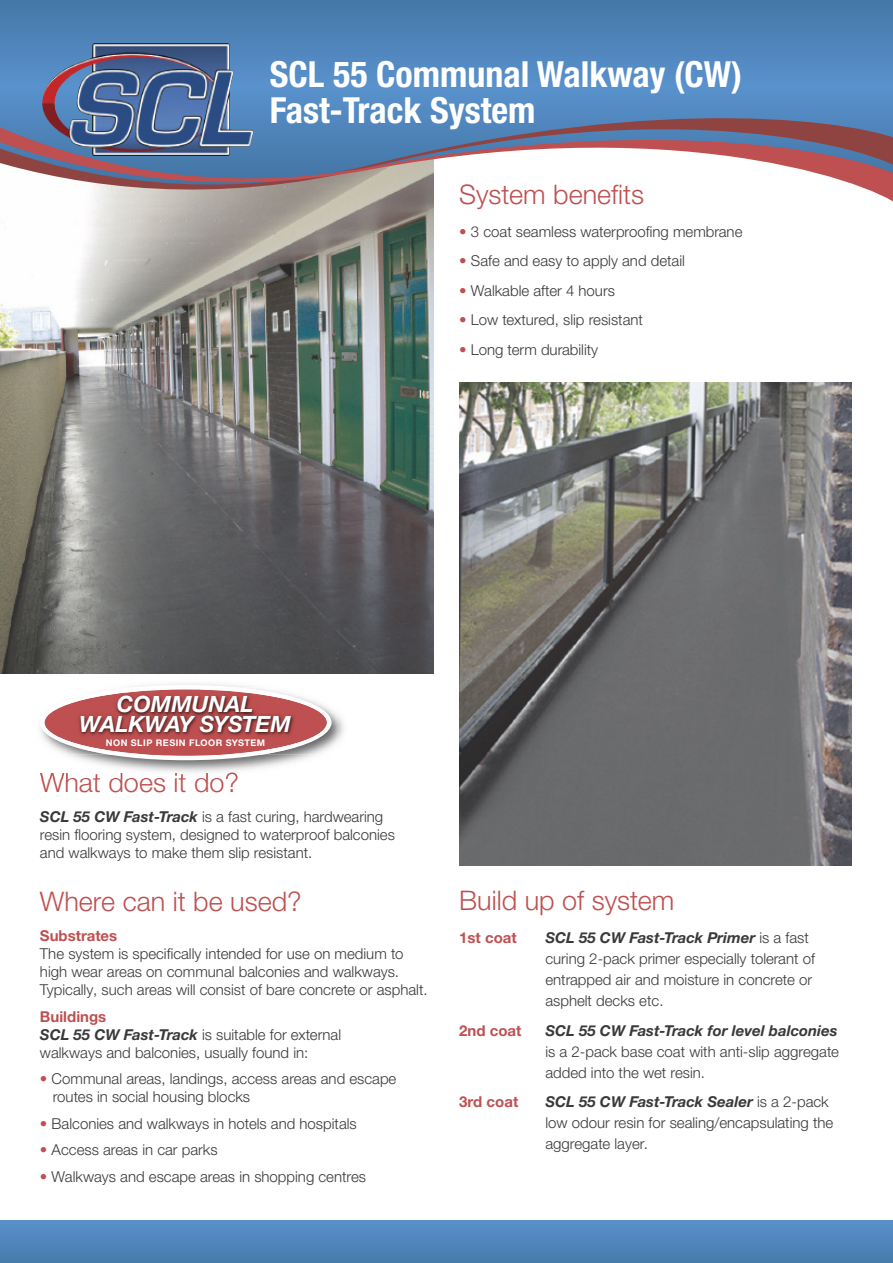
<style>
.page{position:relative;width:893px;height:1263px;background:#fff}
.page>*{position:absolute;margin:0;border:0;box-sizing:border-box;transform-origin:0 0}
.t1{font:700 condensed 36px/36px "Helvetica Neue LTW1 G";color:#fff}
.t2{font:300 27px "Helvetica Neue LTW1 G";color:#be5051}
.t3{font:italic 700 22.5px/19.5px "Helvetica Neue LTW1 G";color:#fff;text-align:center}
.t4{font:300 15px/18px "Helvetica Neue LTW1 G";color:#39383a}
.t5{font:italic 700 15px "Helvetica Neue LTW1 G";color:#39383a}
.t6{font:700 15px "Helvetica Neue LTW1 G";color:#be5051}
.t7{font:700 9.15px "Helvetica Neue LTW1 G";letter-spacing:.05em;color:#fff}
.s1{color:#be5051}
.s2{font-weight:700;font-style:italic}
.s3{font-weight:700;color:#be5051}
</style>
<div class="page">
<img style="left:0;top:213px;width:434px;height:460px">
<svg style="left:0;top:0;width:893px;height:91px;background:#4e83b9"></svg>
<div style="left:0;top:91px;width:893px;height:18px;background:#568dc7"></div>
<svg style="left:0;top:109px;width:893px;height:104px"></svg>
<img style="left:42px;top:43px;width:211px;height:113px">
<div style="left:0;top:1220px;width:893px;height:43px;background:linear-gradient(to bottom,#5991cb,#477bac)"></div>
<img style="left:459px;top:382px;width:392px;height:484px">
<img style="left:83px;top:684px;width:261px;height:89px">
<img style="left:40px;top:773px;width:198px;height:6px">
<svg style="left:68px;top:685px;width:263px;height:75px"></svg>
<img style="left:40px;top:687px;width:291px;height:68px">
<h1 class="t1" style="left:270px;top:59px;width:474px">SCL 55 Communal Walkway (CW)<br>Fast-Track System</h1>
<h2 class="t2" style="left:459px;top:185px;width:187px">System benefits</h2>
<p class="t4" style="left:459px;top:224px;width:285px"><span class="s1">•</span> 3 coat seamless waterproofing membrane</p>
<p class="t4" style="left:459px;top:253px;width:227px"><span class="s1">•</span> Safe and easy to apply and detail</p>
<p class="t4" style="left:459px;top:283px;width:157px"><span class="s1">•</span> Walkable after 4 hours</p>
<p class="t4" style="left:459px;top:312px;width:185px"><span class="s1">•</span> Low textured, slip resistant</p>
<p class="t4" style="left:459px;top:342px;width:140px"><span class="s1">•</span> Long term durability</p>
<h3 class="t3" style="left:79px;top:697px;width:213px">COMMUNAL<br>WALKWAY SYSTEM</h3>
<p class="t7" style="left:106px;top:739px;width:161px">NON SLIP RESIN FLOOR SYSTEM</p>
<h2 class="t2" style="left:40px;top:773px;width:201px">What does it do?</h2>
<p class="t4" style="left:40px;top:809px;width:356px"><span class="s2">SCL 55 CW Fast-Track</span> is a fast curing, hardwearing resin flooring system, designed to waterproof balconies and walkways to make them slip resistant.</p>
<h2 class="t2" style="left:40px;top:892px;width:263px">Where can it be used?</h2>
<p class="t6" style="left:40px;top:930px;width:79px">Substrates</p>
<p class="t4" style="left:40px;top:946px;width:389px">The system is specifically intended for use on medium to high wear areas on communal balconies and walkways.<br>Typically, such areas will consist of bare concrete or asphalt.</p>
<p class="t4" style="left:40px;top:1009px;width:303px"><span class="s3">Buildings<br></span><span class="s2">SCL 55 CW Fast-Track</span> is suitable for external walkways and balconies, usually found in:</p>
<p class="t4" style="left:53px;top:1071px;width:345px;text-indent:-13px"><span class="s1">•</span> Communal areas, landings, access areas and escape routes in social housing blocks</p>
<p class="t4" style="left:40px;top:1116px;width:318px"><span class="s1">•</span> Balconies and walkways in hotels and hospitals</p>
<p class="t4" style="left:40px;top:1142px;width:179px"><span class="s1">•</span> Access areas in car parks</p>
<p class="t4" style="left:40px;top:1169px;width:328px"><span class="s1">•</span> Walkways and escape areas in shopping centres</p>
<h2 class="t2" style="left:459px;top:891px;width:217px">Build up of system</h2>
<p class="t6" style="left:459px;top:932px;width:59px">1st coat</p>
<p class="t4" style="left:545px;top:929px;width:271px;line-height:21px"><span class="s2">SCL 55 CW Fast-Track Primer</span> is a fast curing 2-pack primer especially tolerant of entrapped air and moisture in concrete or asphelt decks etc.</p>
<p class="t6" style="left:459px;top:1025px;width:64px">2nd coat</p>
<p class="t5" style="left:545px;top:1025px;width:294px">SCL 55 CW Fast-Track for level balconies</p>
<p class="t4" style="left:545px;top:1042px;width:295px;line-height:21px">is a 2-pack base coat with anti-slip aggregate added into the wet resin.</p>
<p class="t6" style="left:459px;top:1096px;width:61px">3rd coat</p>
<p class="t4" style="left:545px;top:1093px;width:289px;line-height:21px"><span class="s2">SCL 55 CW Fast-Track Sealer</span> is a 2-pack low odour resin for sealing/encapsulating the aggregate layer.</p>
</div>
